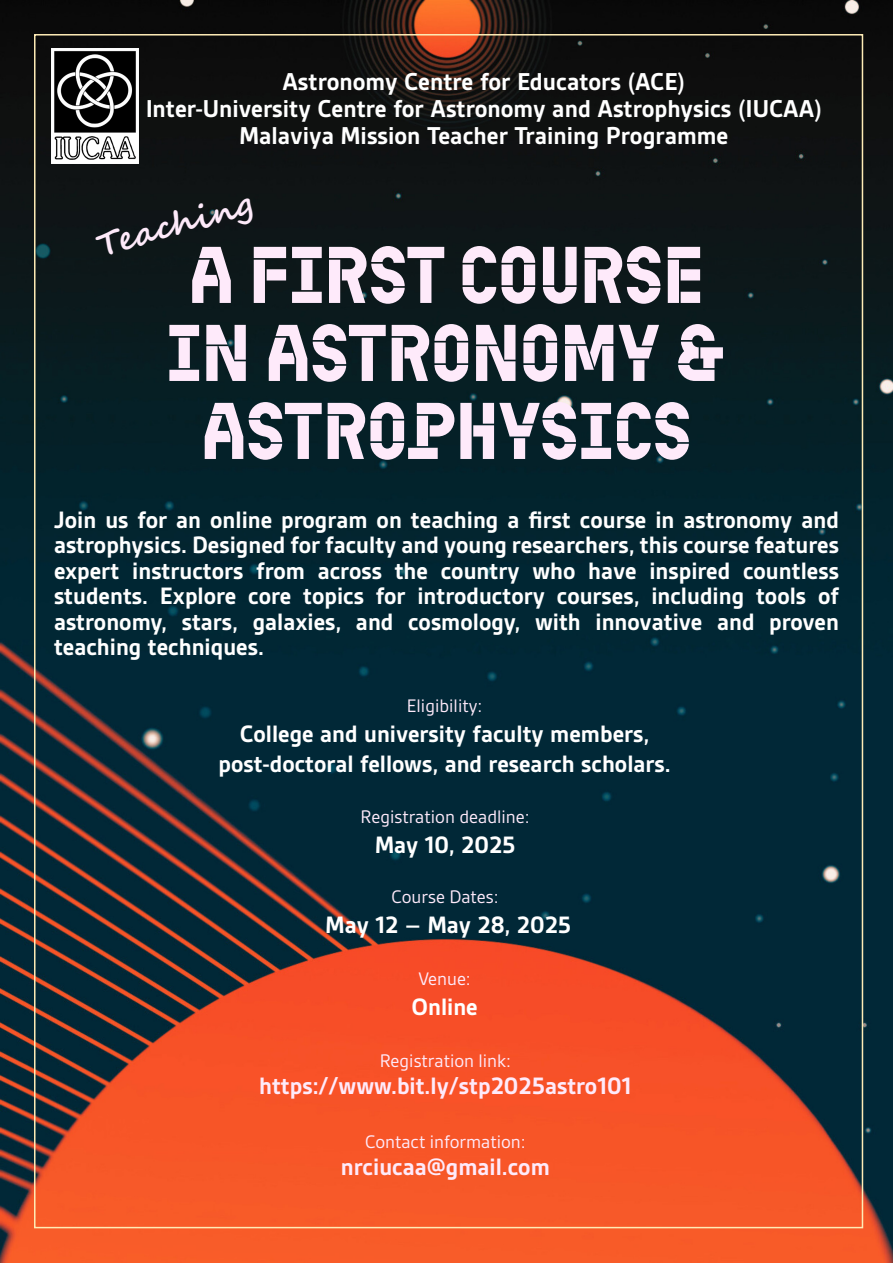
<style>
.page{position:relative;width:893px;height:1263px;background:#fff}
.page>*{position:absolute;margin:0;border:0;box-sizing:border-box;transform-origin:0 0}
.t1{font:82.5px/78px "Co Fo Kabeltouw Stencil 20";color:#feeafa;text-align:center}
.t2{font:700 33px "Segoe Script";color:#feeafa}
.t3{font:700 26.25px "Gesta";color:#fff}
.t4{font:700 25.5px/25.5px "Gesta";color:#fff;text-align:justify}
.t5{font:700 25.5px "Gesta";color:#feeafa}
.t6{font:19.5px "Gesta";color:#feeafa}
</style>
<div class="page">
<img style="left:0;top:0;width:893px;height:1262px">
<img style="left:52px;top:49px;width:86px;height:115px">
<p class="t3" style="left:282px;top:67px;width:404px">Astronomy Centre for Educators (ACE)</p>
<p class="t3" style="left:146px;top:94px;width:678px">Inter-University Centre for Astronomy and Astrophysics (IUCAA)</p>
<p class="t3" style="left:239px;top:121px;width:491px">Malaviya Mission Teacher Training Programme</p>
<p class="t2" style="left:90px;top:219px;width:162px;rotate:-15deg">Teaching</p>
<p class="t1" style="left:189px;top:235px;width:517px">A FIRST COURSE</p>
<p class="t1" style="left:167px;top:313px;width:561px">IN ASTRONOMY &amp;<br>ASTROPHYSICS</p>
<p class="t4" style="left:54px;top:507px;width:786px">Join us for an online program on teaching a first course in astronomy and astrophysics. Designed for faculty and young researchers, this course features expert instructors from across the country who have inspired countless students. Explore core topics for introductory courses, including tools of astronomy, stars, galaxies, and cosmology, with innovative and proven teaching techniques.</p>
<p class="t6" style="left:407px;top:695px;width:77px">Eligibility:</p>
<p class="t4" style="left:240px;top:721px;width:411px">College and university faculty members,</p>
<p class="t4" style="left:219px;top:751px;width:454px">post-doctoral fellows, and research scholars.</p>
<p class="t6" style="left:360px;top:806px;width:171px">Registration deadline:</p>
<p class="t4" style="left:375px;top:832px;width:142px">May 10, 2025</p>
<p class="t6" style="left:391px;top:885px;width:109px">Course Dates:</p>
<p class="t4" style="left:325px;top:911px;width:247px">May 12 – May 28, 2025</p>
<p class="t6" style="left:418px;top:968px;width:54px">Venue:</p>
<p class="t4" style="left:411px;top:994px;width:68px">Online</p>
<p class="t6" style="left:380px;top:1050px;width:133px">Registration link:</p>
<p class="t5" style="left:259px;top:1072px;width:374px">https://www.bit.ly/stp2025astro101</p>
<p class="t6" style="left:365px;top:1131px;width:162px">Contact information:</p>
<p class="t5" style="left:341px;top:1153px;width:210px">nrciucaa@gmail.com</p>
</div>
